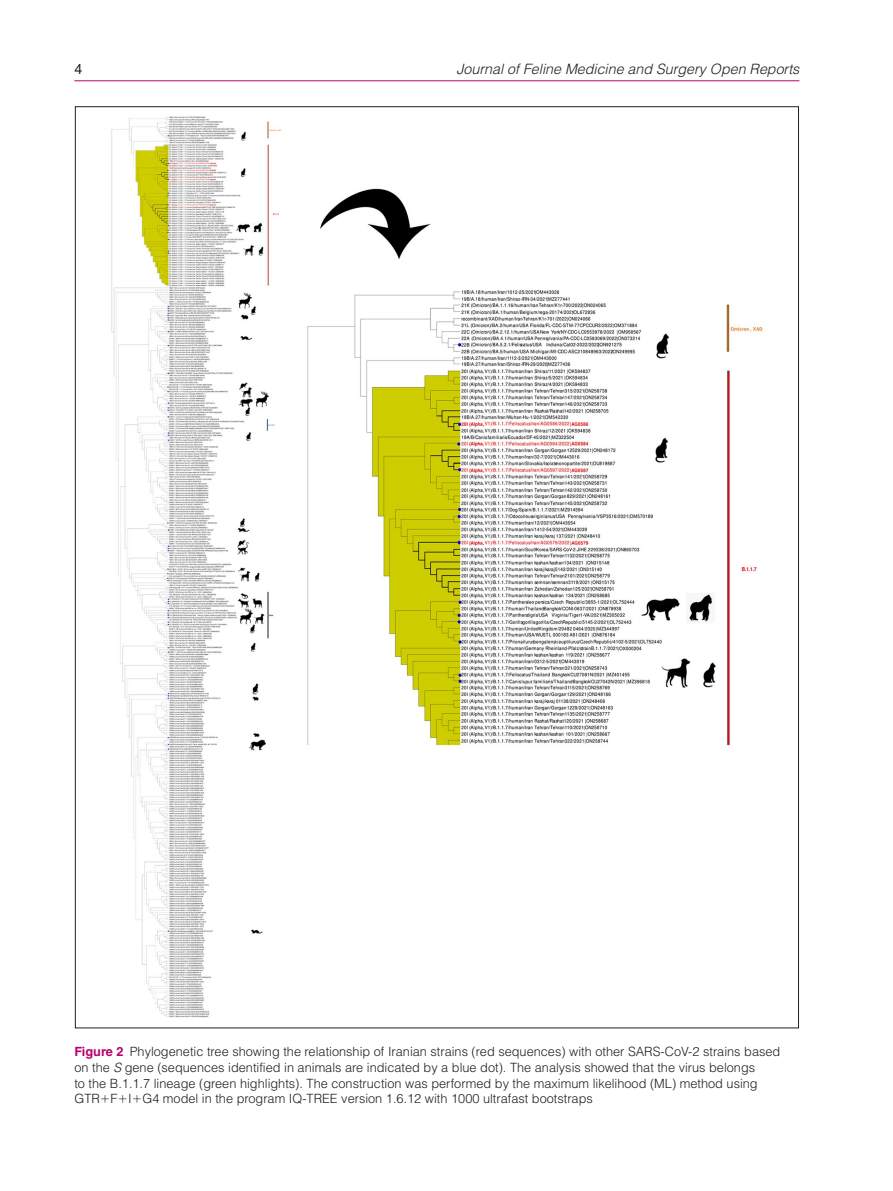
<style>
.page{position:relative;width:893px;height:1191px;background:#fff}
.page>*{position:absolute;margin:0;border:0;box-sizing:border-box;transform-origin:0 0}
.t1{font:italic 300 14.25px "Helvetica LT Std";color:#231f20}
.t2{font:14.25px "Helvetica LT Std";color:#231f20}
.t3{font:300 12.75px/15.8px "Helvetica LT Std";color:#231f20}
.s1{font-weight:700;color:#b6036c}
.s2{font-style:italic}
</style>
<div class="page">
<hr style="left:74px;top:80px;width:725px;height:1px;background:#b6036c">
<img style="left:111px;top:116px;width:652px;height:902px">
<p class="t2" style="left:74px;top:61px;width:9px">4</p>
<p class="t1" style="left:456px;top:60px;width:344px">Journal of Feline Medicine and Surgery Open Reports</p>
<p class="t3" style="left:74px;top:1043px;width:707px"><span class="s1">Figure 2</span> Phylogenetic tree showing the relationship of Iranian strains (red sequences) with other SARS-CoV-2 strains based on the <span class="s2">S</span> gene (sequences identified in animals are indicated by a blue dot). The analysis showed that the virus belongs<br>to the B.1.1.7 lineage (green highlights). The construction was performed by the maximum likelihood (ML) method using GTR F I G4 model in the program IQ-TREE version 1.6.12 with 1000 ultrafast bootstraps</p>
</div>
